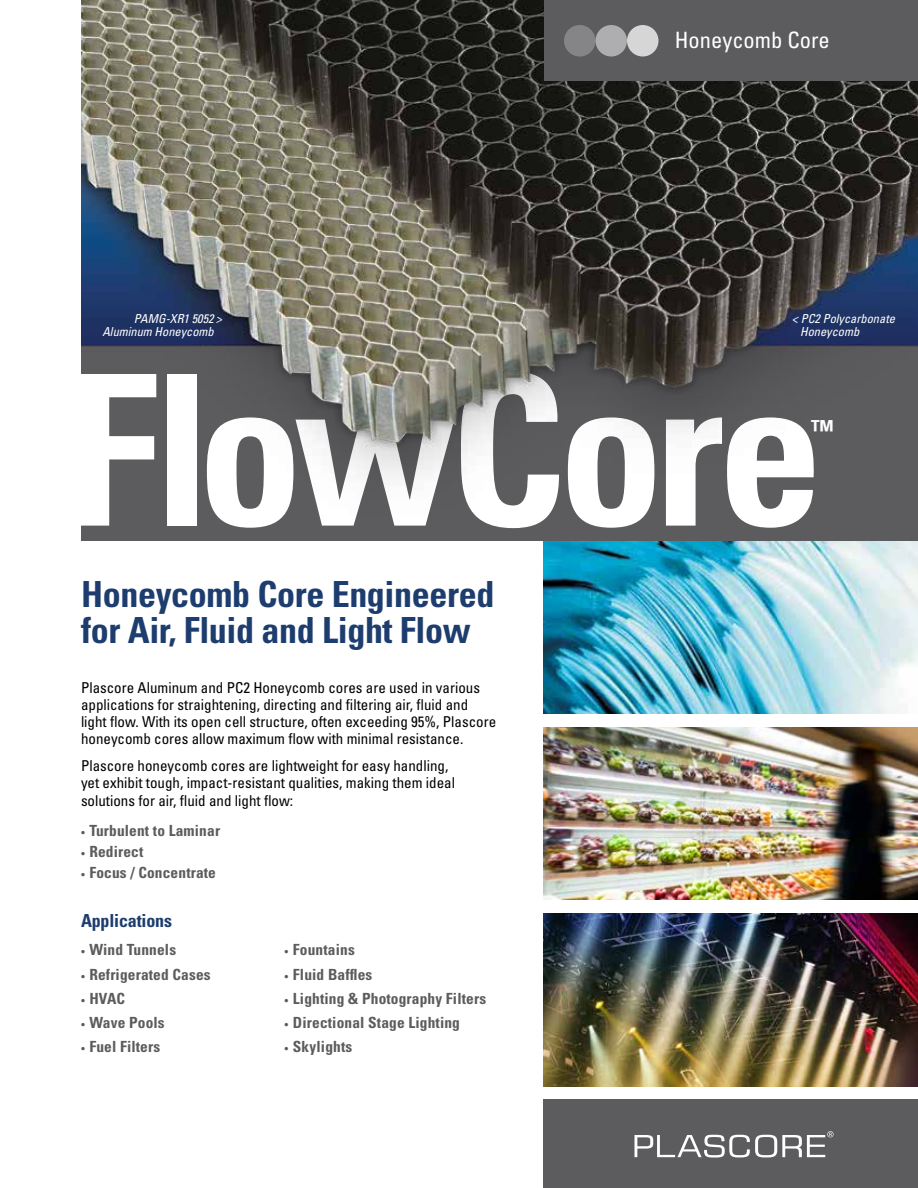
<style>
.page{position:relative;width:918px;height:1188px;background:#fff}
.page>*{position:absolute;margin:0;border:0;box-sizing:border-box;transform-origin:0 0}
.t1{font:700 condensed 210px "Univers";letter-spacing:-.035em;color:#fff}
.t2{font:700 condensed 36px/36px "Univers";letter-spacing:-.01em;color:#1d3d6f}
.t3{font:700 condensed 26.25px "Univers";color:#fff}
.t4{font:condensed 22.5px "Univers";color:#fff}
.t5{font:700 condensed 18px "Univers";letter-spacing:-.01em;color:#1d3d6f}
.t6{font:700 condensed 15.3px "Univers";letter-spacing:.01em;color:#5c5b5e}
.t7{font:condensed 15px/17.2px "Univers";color:#000}
.t8{font:italic condensed 12.3px/12.3px "Univers";color:#fff}
.s1{font-size:9.3px}
</style>
<div class="page">
<img style="left:543px;top:540px;width:375px;height:174px">
<div style="left:543px;top:1100px;width:375px;height:88px;background:#5c5b5e"></div>
<div style="left:81px;top:334px;width:837px;height:206px;background:#5c5b5e"></div>
<svg style="left:634px;top:1131px;width:200px;height:26px"></svg>
<img style="left:81px;top:0;width:837px;height:454px">
<div style="left:545px;top:0;width:373px;height:81px;background:#5c5b5e"></div>
<div style="left:564px;top:25px;width:32px;height:32px;background:#858486;border-radius:50%"></div>
<div style="left:596px;top:25px;width:31px;height:32px;background:#aeadaf;border-radius:50%"></div>
<div style="left:627px;top:25px;width:31px;height:32px;background:#d6d6d7;border-radius:50%"></div>
<img style="left:544px;top:727px;width:374px;height:173px">
<img style="left:543px;top:913px;width:375px;height:173px">
<p class="t8" style="left:102px;top:312px;width:121px;text-indent:32px">PAMG-XR1 5052 &gt;<br>Aluminum Honeycomb</p>
<h3 class="t4" style="left:675px;top:26px;width:156px">Honeycomb Core</h3>
<p class="t8" style="left:800px;top:313px;width:96px;text-indent:-8px">&lt; PC2 Polycarbonate<br>Honeycomb</p>
<h1 class="t1" style="left:65px;top:322px;width:759px">FlowCore</h1>
<h3 class="t3" style="left:811px;top:413px;width:24px">™</h3>
<h2 class="t2" style="left:81px;top:575px;width:415px">Honeycomb Core Engineered for Air, Fluid and Light Flow</h2>
<p class="t7" style="left:81px;top:678px;width:417px">Plascore Aluminum and PC2 Honeycomb cores are used in various applications for straightening, directing and filtering air, fluid and light flow. With its open cell structure, often exceeding 95%, Plascore honeycomb cores allow maximum flow with minimal resistance.</p>
<p class="t7" style="left:81px;top:757px;width:376px">Plascore honeycomb cores are lightweight for easy handling, yet exhibit tough, impact-resistant qualities, making them ideal solutions for air, fluid and light flow:</p>
<p class="t6" style="left:81px;top:821px;width:141px"><span class="s1">•</span> Turbulent to Laminar</p>
<p class="t6" style="left:81px;top:842px;width:64px"><span class="s1">•</span> Redirect</p>
<p class="t6" style="left:81px;top:863px;width:136px"><span class="s1">•</span> Focus / Concentrate</p>
<p class="t5" style="left:81px;top:910px;width:93px">Applications</p>
<p class="t6" style="left:81px;top:941px;width:97px"><span class="s1">•</span> Wind Tunnels</p>
<p class="t6" style="left:81px;top:965px;width:131px"><span class="s1">•</span> Refrigerated Cases</p>
<p class="t6" style="left:81px;top:989px;width:46px"><span class="s1">•</span> HVAC</p>
<p class="t6" style="left:81px;top:1013px;width:85px"><span class="s1">•</span> Wave Pools</p>
<p class="t6" style="left:81px;top:1038px;width:81px"><span class="s1">•</span> Fuel Filters</p>
<p class="t6" style="left:285px;top:941px;width:72px"><span class="s1">•</span> Fountains</p>
<p class="t6" style="left:285px;top:965px;width:89px"><span class="s1">•</span> Fluid Baffles</p>
<p class="t6" style="left:285px;top:989px;width:203px"><span class="s1">•</span> Lighting &amp; Photography Filters</p>
<p class="t6" style="left:285px;top:1013px;width:177px"><span class="s1">•</span> Directional Stage Lighting</p>
<p class="t6" style="left:285px;top:1038px;width:69px"><span class="s1">•</span> Skylights</p>
</div>
